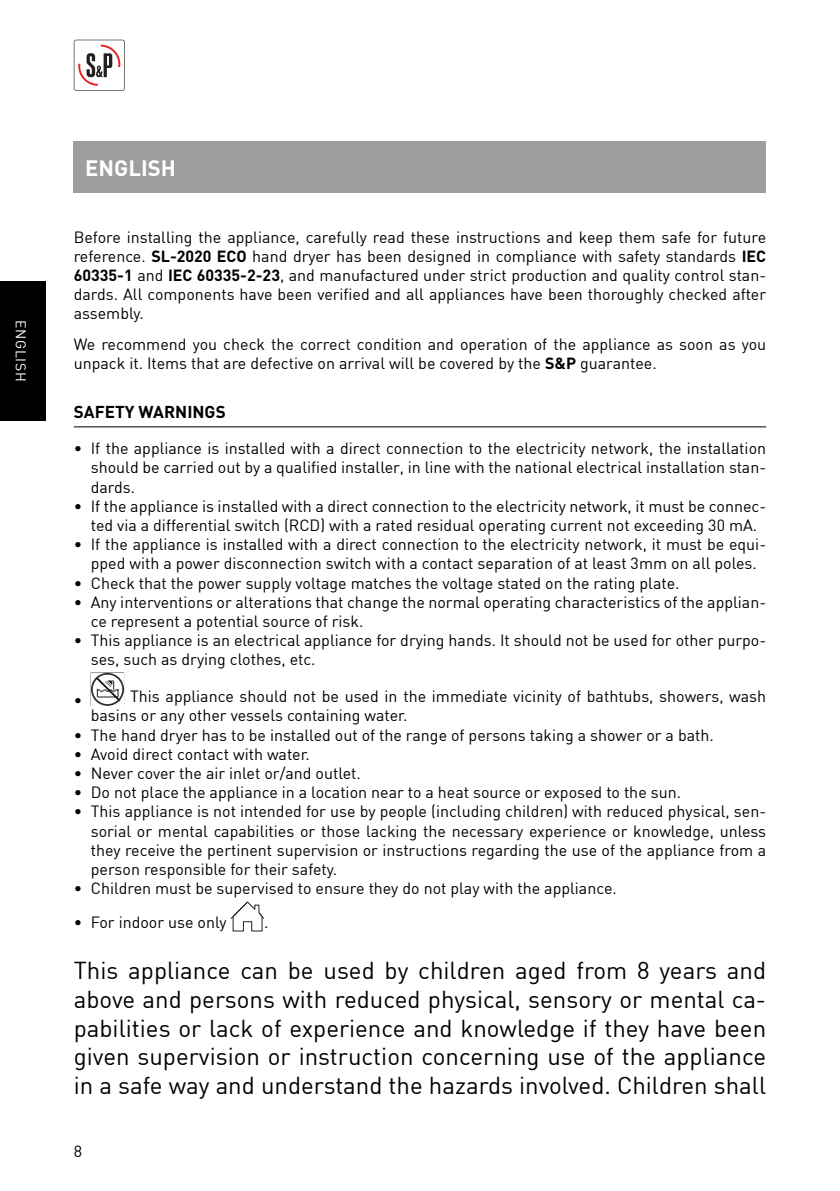
<style>
.page{position:relative;width:840px;height:1191px;background:#fff}
.page>*{position:absolute;margin:0;border:0;box-sizing:border-box;transform-origin:0 0}
.t1{font:24px/28.8px "DIN";color:#000;text-align:justify}
.t2{font:700 22px "DIN";color:#fff}
.t3{font:700 17px "DIN";color:#000}
.t4{font:16px/19.2px "DIN";color:#000}
.t5{font:14px "DIN";letter-spacing:.05em;color:#fff}
.s1{font-weight:700}
</style>
<div class="page">
<svg style="left:74px;top:40px;width:51px;height:51px"></svg>
<div style="left:0;top:281px;width:45px;height:139px;background:#000"></div>
<div style="left:74px;top:142px;width:691px;height:51px;background:#9c9e9f"></div>
<hr style="left:74px;top:426px;width:691px;height:1px;background:#000">
<svg style="left:91px;top:673px;width:33px;height:33px"></svg>
<svg style="left:230px;top:901px;width:34px;height:31px"></svg>
<p class="t5" style="left:26px;top:320px;width:63px;rotate:90deg">ENGLISH</p>
<h2 class="t2" style="left:85px;top:161px;width:92px">ENGLISH</h2>
<p class="t4" style="left:74px;top:229px;width:693px;text-align:justify">Before installing the appliance, carefully read these instructions and keep them safe for future reference. <span class="s1">SL-2020 ECO</span> hand dryer has been designed in compliance with safety standards <span class="s1">IEC 60335-1</span> and <span class="s1">IEC 60335-2-23</span>, and manufactured under strict production and quality control stan&shy;dards. All components have been verified and all appliances have been thoroughly checked after assembly.</p>
<p class="t4" style="left:74px;top:336px;width:693px">We recommend you check the correct condition and operation of the appliance as soon as you unpack it. Items that are defective on arrival will be covered by the <span class="s1">S&amp;P</span> guarantee.</p>
<p class="t3" style="left:74px;top:406px;width:153px">SAFETY WARNINGS</p>
<p class="t4" style="left:91px;top:441px;width:676px;text-align:justify;text-indent:-17px">• If the appliance is installed with a direct connection to the electricity network, the installation should be carried out by a qualified installer, in line with the national electrical installation stan&shy;dards.</p>
<p class="t4" style="left:74px;top:498px;width:693px;text-align:center">• If the appliance is installed with a direct connection to the electricity network, it must be connec&shy;ted via a differential switch (RCD) with a rated residual operating current not exceeding 30 mA.</p>
<p class="t4" style="left:74px;top:537px;width:693px;text-align:center">• If the appliance is installed with a direct connection to the electricity network, it must be equi&shy;pped with a power disconnection switch with a contact separation of at least 3mm on all poles.</p>
<p class="t4" style="left:74px;top:575px;width:607px">• Check that the power supply voltage matches the voltage stated on the rating plate.</p>
<p class="t4" style="left:91px;top:594px;width:676px;text-indent:-17px">• Any interventions or alterations that change the normal operating characteristics of the applian&shy;ce represent a potential source of risk.</p>
<p class="t4" style="left:91px;top:633px;width:676px;text-indent:-17px">• This appliance is an electrical appliance for drying hands. It should not be used for other purpo&shy;ses, such as drying clothes, etc.</p>
<p class="t4" style="left:74px;top:692px;width:10px">•</p>
<p class="t4" style="left:91px;top:688px;width:676px;text-indent:39px">This appliance should not be used in the immediate vicinity of bathtubs, showers, wash basins or any other vessels containing water.</p>
<p class="t4" style="left:74px;top:727px;width:641px">• The hand dryer has to be installed out of the range of persons taking a shower or a bath.</p>
<p class="t4" style="left:74px;top:746px;width:237px">• Avoid direct contact with water.</p>
<p class="t4" style="left:74px;top:765px;width:288px">• Never cover the air inlet or/and outlet.</p>
<p class="t4" style="left:74px;top:784px;width:608px">• Do not place the appliance in a location near to a heat source or exposed to the sun.</p>
<p class="t4" style="left:91px;top:804px;width:676px;text-align:justify;text-indent:-17px">• This appliance is not intended for use by people (including children) with reduced physical, sen&shy;sorial or mental capabilities or those lacking the necessary experience or knowledge, unless they receive the pertinent supervision or instructions regarding the use of the appliance from a person responsible for their safety.</p>
<p class="t4" style="left:74px;top:880px;width:544px">• Children must be supervised to ensure they do not play with the appliance.</p>
<p class="t4" style="left:74px;top:914px;width:154px">• For indoor use only</p>
<p class="t4" style="left:264px;top:914px;width:6px">.</p>
<p class="t1" style="left:74px;top:958px;width:693px">This appliance can be used by children aged from 8 years and above and persons with reduced physical, sensory or mental ca&shy;pabilities or lack of experience and knowledge if they have been given supervision or instruction concerning use of the appliance in a safe way and understand the hazards involved. Children shall</p>
<p class="t4" style="left:74px;top:1143px;width:10px">8</p>
</div>
